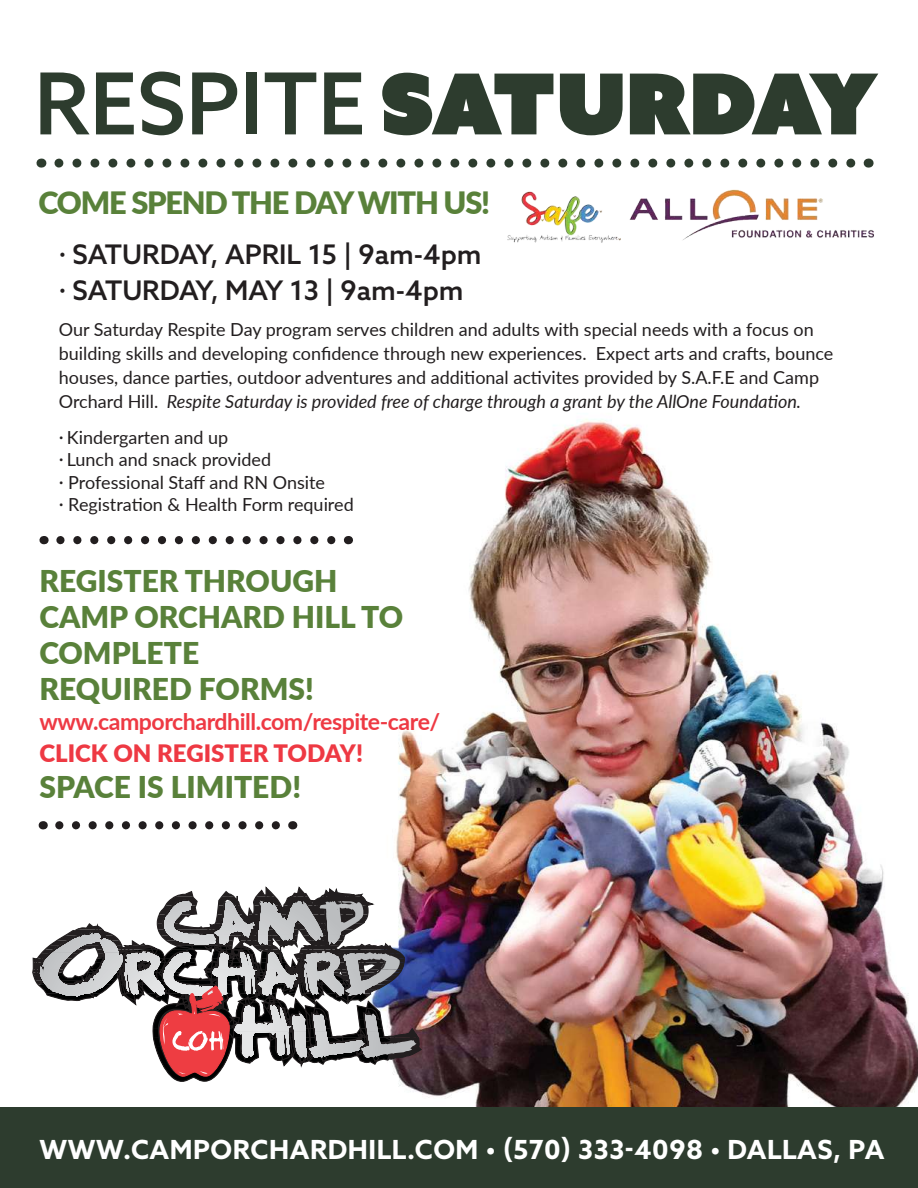
<style>
.page{position:relative;width:918px;height:1188px;background:#fff}
.page>*{position:absolute;margin:0;border:0;box-sizing:border-box;transform-origin:0 0}
.t1{font:84px "Azo Sans Uber";letter-spacing:-.03em;color:#2d3c2e}
.t2{font:900 30.75px "Lato";letter-spacing:-.04em;color:#59813a}
.t3{font:900 30px/36px "Lato";color:#59813a}
.t4{font:500 27px/36px "Azo Sans";color:#221e1f}
.t5{font:700 26.4px "Azo Sans";letter-spacing:.02em;color:#fff}
.t6{font:900 24px "Lato";color:#ee3943}
.t7{font:700 23.1px "Lato";letter-spacing:-.02em;color:#ee3943}
.t8{font:18px/24px "Lato";color:#221e1f}
.s1{font-family:"Azo Sans";font-weight:500;font-size:85.5px}
.s2{font-family:"Lato";font-weight:400;font-style:italic}
.s3{font-style:italic}
</style>
<div class="page">
<img style="left:42px;top:158px;width:876px;height:949px">
<svg style="left:32px;top:869px;width:391px;height:213px"></svg>
<svg style="left:33px;top:887px;width:386px;height:194px"></svg>
<div style="left:0;top:1107px;width:918px;height:81px;background:#2d3c2e"></div>
<svg style="left:59px;top:159px;width:800px;height:9px"></svg>
<svg style="left:60px;top:536px;width:279px;height:8px"></svg>
<svg style="left:59px;top:821px;width:225px;height:8px"></svg>
<img style="left:624px;top:175px;width:260px;height:84px">
<img style="left:507px;top:186px;width:114px;height:58px">
<h1 class="t1" style="left:34px;top:56px;width:845px"><span class="s1">RESPITE</span> SATURDAY</h1>
<h2 class="t2" style="left:39px;top:192px;width:453px">COME SPEND THE DAY WITH US!</h2>
<h3 class="t4" style="left:59px;top:239px;width:424px"><span class="s2">·</span> SATURDAY, APRIL 15 | 9am-4pm <span class="s2">·</span> SATURDAY, MAY 13 | 9am-4pm</h3>
<p class="t8" style="left:59px;top:319px;width:776px">Our Saturday Respite Day program serves children and adults with special needs with a focus on building skills and developing confidence through new experiences. Expect arts and crafts, bounce houses, dance parties, outdoor adventures and additional activites provided by S.A.F.E and Camp Orchard Hill. <span class="s3">Respite Saturday is provided free of charge through a grant by the AllOne Foundation.</span></p>
<p class="t8" style="left:59px;top:427px;width:296px;line-height:22.5px"><span class="s3">·</span> Kindergarten and up<br><span class="s3">·</span> Lunch and snack provided<br><span class="s3">·</span> Professional Staff and RN Onsite<br><span class="s3">·</span> Registration &amp; Health Form required</p>
<h3 class="t3" style="left:39px;top:565px;width:365px">REGISTER THROUGH<br>CAMP ORCHARD HILL TO<br>COMPLETE<br>REQUIRED FORMS!</h3>
<p class="t7" style="left:39px;top:713px;width:402px">www.camporchardhill.com/respite-care/</p>
<h3 class="t6" style="left:39px;top:744px;width:325px">CLICK ON REGISTER TODAY!</h3>
<h3 class="t3" style="left:39px;top:771px;width:263px">SPACE IS LIMITED!</h3>
<h3 class="t5" style="left:40px;top:1136px;width:846px">WWW.CAMPORCHARDHILL.COM • (570) 333-4098 • DALLAS, PA</h3>
</div>
